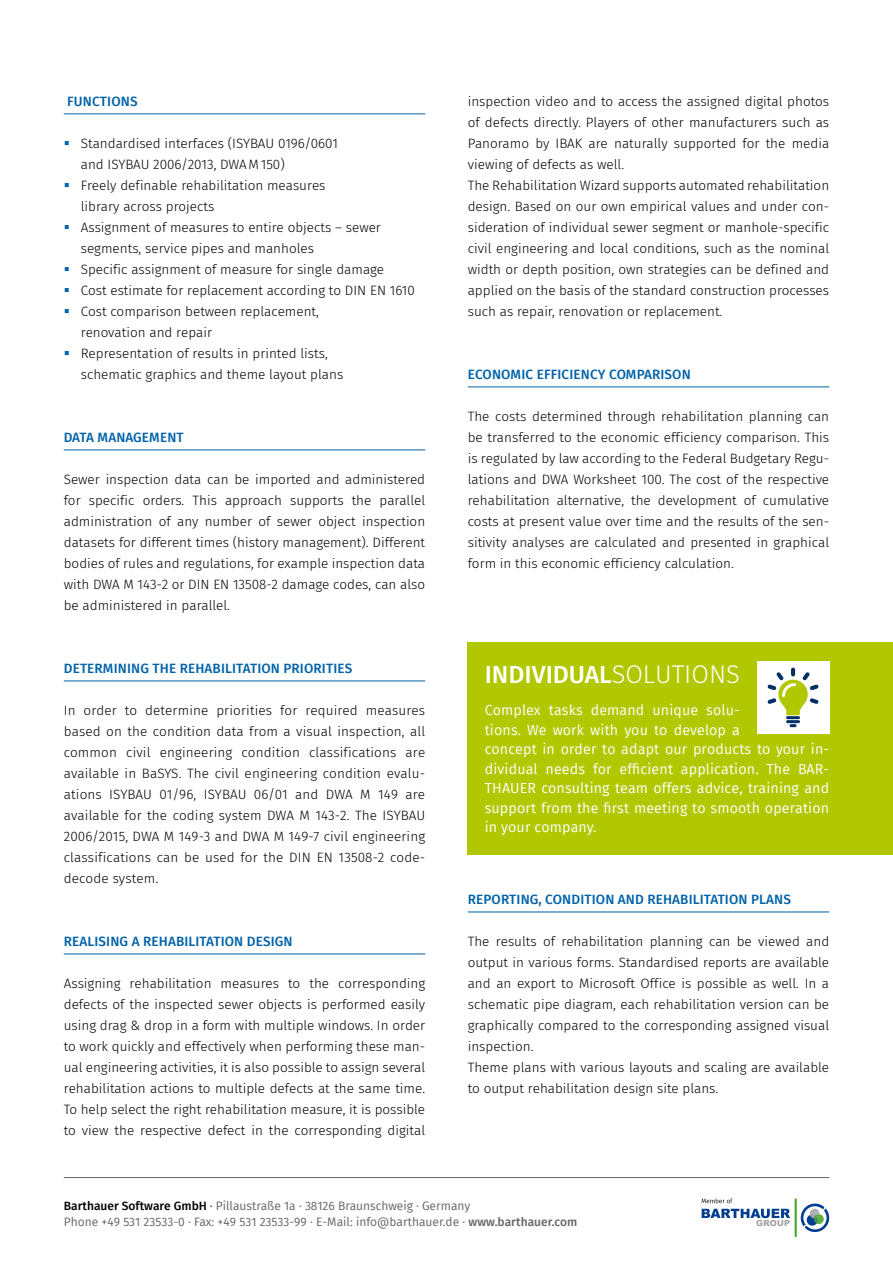
<style>
.page{position:relative;width:893px;height:1263px;background:#fff}
.page>*{position:absolute;margin:0;border:0;box-sizing:border-box;transform-origin:0 0}
.t1{font:500 24.75px "Fira Sans";color:#fff}
.t2{font:14.25px/19.5px "Fira Sans";letter-spacing:.01em;color:#fff}
.t3{font:300 13.5px/21px "Fira Sans";color:#000}
.t4{font:500 13.5px "Fira Sans";letter-spacing:.01em;color:#0062a9}
.t5{font:12px/16.5px "Fira Sans";color:#646567}
.s1{font-weight:300;font-size:25.5px}
.s2{font-weight:500;color:#000}
.s3{font-weight:500}
</style>
<div class="page">
<svg style="left:702px;top:1209px;width:88px;height:17px"></svg>
<hr style="left:795px;top:1198px;width:2px;height:39px;background:#41a62b">
<svg style="left:801px;top:1203px;width:28px;height:29px"></svg>
<svg style="left:702px;top:1198px;width:31px;height:5px"></svg>
<hr style="left:64px;top:1177px;width:765px;height:1px;background:#646567">
<div style="left:468px;top:642px;width:425px;height:213px;background:#b1c800"></div>
<div style="left:757px;top:661px;width:72px;height:72px;background:#fff"></div>
<hr style="left:786px;top:716px;width:14px;height:3px;background:#003064;border-radius:2px">
<hr style="left:786px;top:720px;width:14px;height:3px;background:#003064;border-radius:2px">
<svg style="left:790px;top:724px;width:6px;height:3px"></svg>
<svg style="left:767px;top:668px;width:52px;height:47px"></svg>
<hr style="left:64px;top:113px;width:361px;height:1px;background:#0062a9">
<hr style="left:64px;top:449px;width:361px;height:1px;background:#0062a9">
<hr style="left:64px;top:680px;width:361px;height:1px;background:#0062a9">
<hr style="left:64px;top:953px;width:361px;height:1px;background:#0062a9">
<hr style="left:468px;top:386px;width:361px;height:1px;background:#0062a9">
<hr style="left:468px;top:911px;width:361px;height:1px;background:#0062a9">
<p class="t4" style="left:67px;top:90px;width:72px">FUNCTIONS</p>
<p class="t3" style="left:81px;top:133px;width:305px">Standardised interfaces (ISYBAU 0196/0601<br>and ISYBAU 2006/2013, DWA M150)<br>Freely definable rehabilitation measures<br>library across projects<br>Assignment of measures to entire objects – sewer segments, service pipes and manholes<br>Specific assignment of measure for single damage Cost estimate for replacement according to DIN</p>
<p class="t3" style="left:370px;top:280px;width:46px">EN 1610</p>
<p class="t3" style="left:81px;top:301px;width:264px">Cost comparison between replacement, renovation and repair<br>Representation of results in printed lists, schematic graphics and theme layout plans</p>
<p class="t4" style="left:64px;top:427px;width:121px">DATA MANAGEMENT</p>
<p class="t3" style="left:64px;top:469px;width:363px;text-align:justify">Sewer inspection data can be imported and administered for specific orders. This approach supports the parallel administration of any number of sewer object inspection datasets for different times (history management). D ifferent bodies of rules and regulations, for example inspection data with DWA M 143-2 or DIN</p>
<p class="t3" style="left:64px;top:574px;width:363px;text-indent:150px">EN 13508-2 damage codes, can also be administered in parallel.</p>
<p class="t4" style="left:64px;top:658px;width:290px">DETERMINING THE REHABILITATION PRIORITIES</p>
<p class="t3" style="left:64px;top:700px;width:363px;text-align:justify">I n order to determine priorities for required measures based on the condition data from a visual inspection, all common civil engineering condition classifications are available in BaSYS. The civil engineering condition evalu&shy;ations ISYBAU 01/96, ISYBAU 06/01 and DWA M 149 are available for the coding system DWA M 143-2. The ISYBAU 2006/2015, DWA M 149-3 and DWA M 149-7 civil engineering classifications can be used for the DIN</p>
<p class="t3" style="left:317px;top:847px;width:110px">EN 13508-2 code-</p>
<p class="t3" style="left:64px;top:868px;width:96px">decode system.</p>
<p class="t4" style="left:64px;top:931px;width:230px">REALISING A REHABILITATION DESIGN</p>
<p class="t3" style="left:64px;top:973px;width:363px;text-align:justify">Assigning rehabilitation measures to the corresponding defects of the inspected sewer objects is performed easily using drag &amp; drop in a form with multiple windows. I n order to work quickly and effectively when performing these man&shy;ual engineering activities, it is also possible to assign several rehabilitation actions to multiple defects at the same time.<br>To help select the right rehabilitation measure, it is possible to view the respective defect in the corresponding digital</p>
<p class="t3" style="left:468px;top:91px;width:363px">inspection video and to access the assigned digital photos of defects directly. Players of other manufacturers such as Panoramo by IBAK are naturally supported for the media viewing of defects as well.<br>The Rehabilitation Wizard supports automated rehabilitation design. Based on our own empirical values and under con&shy;sideration of individual sewer segment or manhole-specific civil engineering and local conditions, such as the nominal width or depth position, own strategies can be defined and applied on the basis of the standard construction processes such as repair, renovation or replacement.</p>
<p class="t4" style="left:468px;top:364px;width:224px">ECONOMIC EFFICIENCY COMPARISON</p>
<p class="t3" style="left:468px;top:406px;width:363px;text-align:justify">The costs determined through rehabilitation planning can be transferred to the economic efficiency comparison. This is regulated by law according to the Federal B udgetary Regu&shy;lations and DWA Worksheet 100. The cost of the respective rehabilitation alternative, the development of cumulative costs at present value over time and the results of the sen&shy;sitivity analyses are calculated and presented in graphical form in this economic efficiency calculation.</p>
<h1 class="t1" style="left:485px;top:654px;width:202px">IN DIVIDUAL<span class="s1">SOLUTIONS</span></h1>
<p class="t2" style="left:485px;top:700px;width:346px">Complex tasks demand unique solu-<br>tions. We work with you to develop a<br>concept in order to adapt our products to your in&shy;dividual needs for efficient application. The BAR-THAUER consulting team offers advice, training and support from the first meeting to smooth operation in your company.</p>
<p class="t4" style="left:468px;top:889px;width:325px">REPORTING, CONDITION AND REHABILITATION PLANS</p>
<p class="t3" style="left:468px;top:931px;width:363px">The results of rehabilitation planning can be viewed and output in various forms. Standardised reports are available and an export to Microsoft Office is possible as well. I n a schematic pipe diagram, each rehabilitation version can be graphically compared to the corresponding assigned visual inspection.<br>Theme plans with various layouts and scaling are available to output rehabilitation design site plans.</p>
<p class="t5" style="left:64px;top:1197px;width:515px"><span class="s2">BARTHAUER SOFTWARE GMBH</span> <span class="s3">·</span> Pillaustraße 1a · 38126 Braunschweig · Germany<br>Phone +49 531 23533-0 · Fax: +49 531 23533-99 · E-Mail: info@barthauer.de · <span class="s3">WWW.BARTHAUER.COM</span></p>
</div>
